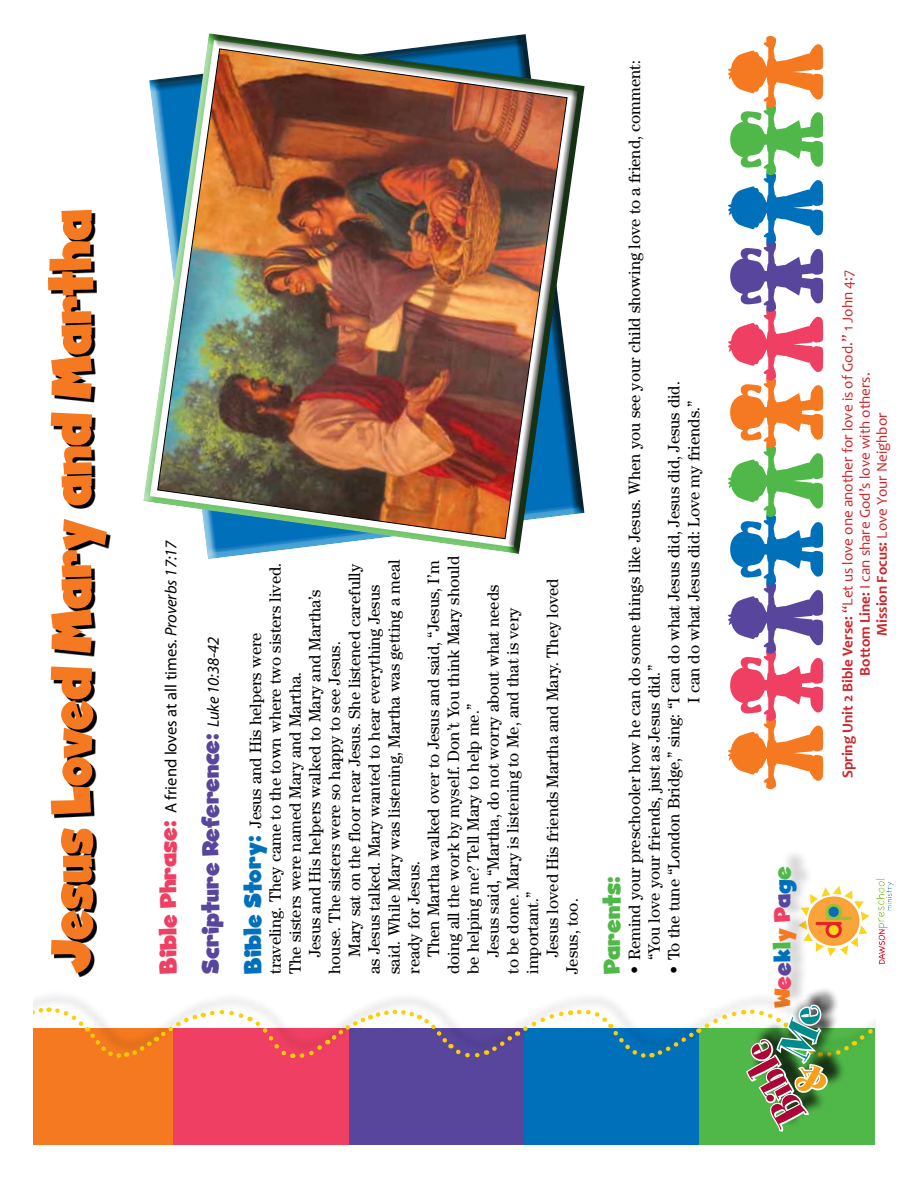
<style>
.page{position:relative;width:918px;height:1188px;background:#fff}
.page>*{position:absolute;margin:0;border:0;box-sizing:border-box;transform-origin:0 0}
.t1{font:59.4px "Ghost Kid AOE";letter-spacing:-.01em;color:#f47920;scale:.91 1}
.t2{font:48.45px "Spumoni LP Std";color:#ab0635}
.t3{font:24px "Ghost Kid AOE";color:#58469c}
.t4{font:24px "Ghost Kid AOE";color:#f47920}
.t5{font:24px "Ghost Kid AOE";color:#50b848}
.t6{font:16.5px/19.8px "Century Std";color:#000}
.t7{font:16.5px "Myriad Pro";color:#000}
.t8{font:15px "Candara";color:#d1232a}
.s1{font-family:"Ghost Kid AOE";font-size:24px;color:#ef4063}
.s2{font-style:italic}
.s3{font-family:"Myriad Pro";font-style:italic;font-size:16.5px;color:#000}
.s4{font-family:"Ghost Kid AOE";font-size:24px;color:#0070bb}
.s5{font-weight:700}
.s6{color:#ef4063}
.s7{color:#58469c}
.s8{color:#0070bb}
.s9{color:#50b848}
</style>
<div class="page">
<img style="left:815px;top:878px;width:79px;height:87px">
<div style="left:33px;top:1028px;width:152px;height:116px;background:#f47920"></div>
<div style="left:173px;top:1028px;width:190px;height:116px;background:#ef4063"></div>
<div style="left:349px;top:1028px;width:185px;height:116px;background:#58469c"></div>
<div style="left:524px;top:1028px;width:185px;height:116px;background:#0070bb"></div>
<div style="left:700px;top:1028px;width:175px;height:116px;background:#50b848"></div>
<svg style="left:728px;top:36px;width:96px;height:753px"></svg>
<div style="left:775px;top:848px;width:40px;height:157px;background:#000;opacity:.2"></div>
<div style="left:750px;top:986px;width:96px;height:142px;background:#000;opacity:.75"></div>
<svg style="left:143px;top:33px;width:442px;height:524px"></svg>
<img style="left:157px;top:49px;width:410px;height:490px">
<svg style="left:51px;top:213px;width:59px;height:764px"></svg>
<svg style="left:33px;top:1002px;width:842px;height:132px"></svg>
<p class="t1" style="left:37px;top:974px;width:842px;rotate:-90deg">Jesus Loved Mary and Martha</p>
<p class="t7" style="left:162px;top:974px;width:435px;rotate:-90deg"><span class="s1">Bible Phrase:</span> A friend loves at all times. <span class="s2">Proverbs 17:17</span></p>
<p class="t6" style="left:423px;top:957px;width:398px;rotate:-90deg">Then Martha walked over to Jesus and said, “Jesus, I’m</p>
<p class="t6" style="left:443px;top:974px;width:419px;rotate:-90deg">doing all the work by myself. Don’t You think Mary should</p>
<p class="t6" style="left:384px;top:974px;width:416px;rotate:-90deg">said. While Mary was listening, Martha was getting a meal</p>
<p class="t6" style="left:344px;top:957px;width:395px;rotate:-90deg">Mary sat on the floor near Jesus. She listened carefully</p>
<p class="t6" style="left:265px;top:974px;width:413px;rotate:-90deg">traveling. They came to the town where two sisters lived.</p>
<p class="t6" style="left:542px;top:957px;width:380px;rotate:-90deg">Jesus loved His friends Martha and Mary. They loved</p>
<p class="t6" style="left:364px;top:974px;width:391px;rotate:-90deg">as Jesus talked. Mary wanted to hear everything Jesus</p>
<p class="t6" style="left:483px;top:957px;width:374px;rotate:-90deg">Jesus said, “Martha, do not worry about what needs</p>
<p class="t6" style="left:305px;top:957px;width:369px;rotate:-90deg">Jesus and His helpers walked to Mary and Martha’s</p>
<p class="t6" style="left:503px;top:974px;width:368px;rotate:-90deg">to be done. Mary is listening to Me, and that is very</p>
<p class="t3" style="left:197px;top:974px;width:339px;rotate:-90deg">Scripture Reference: <span class="s3">Luke 10:38-42</span></p>
<p class="t6" style="left:245px;top:974px;width:343px;rotate:-90deg"><span class="s4">Bible Story:</span> Jesus and His helpers were</p>
<p class="t6" style="left:324px;top:974px;width:334px;rotate:-90deg">house. The sisters were so happy to see Jesus.</p>
<p class="t6" style="left:285px;top:974px;width:304px;rotate:-90deg">The sisters were named Mary and Martha.</p>
<p class="t6" style="left:463px;top:974px;width:272px;rotate:-90deg">be helping me? Tell Mary to help me.”</p>
<p class="t6" style="left:404px;top:974px;width:115px;rotate:-90deg">ready for Jesus.</p>
<p class="t6" style="left:522px;top:974px;width:84px;rotate:-90deg">important.”</p>
<p class="t6" style="left:562px;top:974px;width:77px;rotate:-90deg">Jesus, too.</p>
<p class="t6" style="left:624px;top:960px;width:902px;text-indent:-13px;rotate:-90deg">• Remind your preschooler how he can do some things like Jesus. When you see your child showing love to a friend, comment: “You love your friends, just as Jesus did.”</p>
<p class="t6" style="left:664px;top:703px;width:323px;text-indent:-271px;rotate:-90deg">• To the tune “London Bridge,” sing: “I can do what Jesus did, Jesus did, Jesus did.<br>I can do what Jesus did: Love my friends.”</p>
<p class="t5" style="left:598px;top:974px;width:99px;rotate:-90deg">Parents:</p>
<p class="t8" style="left:838px;top:778px;width:510px;rotate:-90deg"><span class="s5">Spring Unit 2 Bible Verse:</span> “Let us love one another for love is of God.” 1 John 4:7</p>
<p class="t8" style="left:855px;top:676px;width:305px;rotate:-90deg"><span class="s5">Bottom Line:</span> I can share God’s love with others.</p>
<p class="t8" style="left:873px;top:636px;width:224px;rotate:-90deg"><span class="s5">Mission Focus:</span> Love Your Neighbor</p>
<p class="t4" style="left:768px;top:1008px;width:144px;rotate:-90deg">W<span class="s6">e</span><span class="s7">e</span><span class="s8">k</span><span class="s9">l</span>y <span class="s6">P</span><span class="s7">a</span><span class="s8">g</span><span class="s9">e</span></p>
<p class="t2" style="left:772px;top:1132px;width:87px;rotate:-118deg">Bible</p>
</div>
